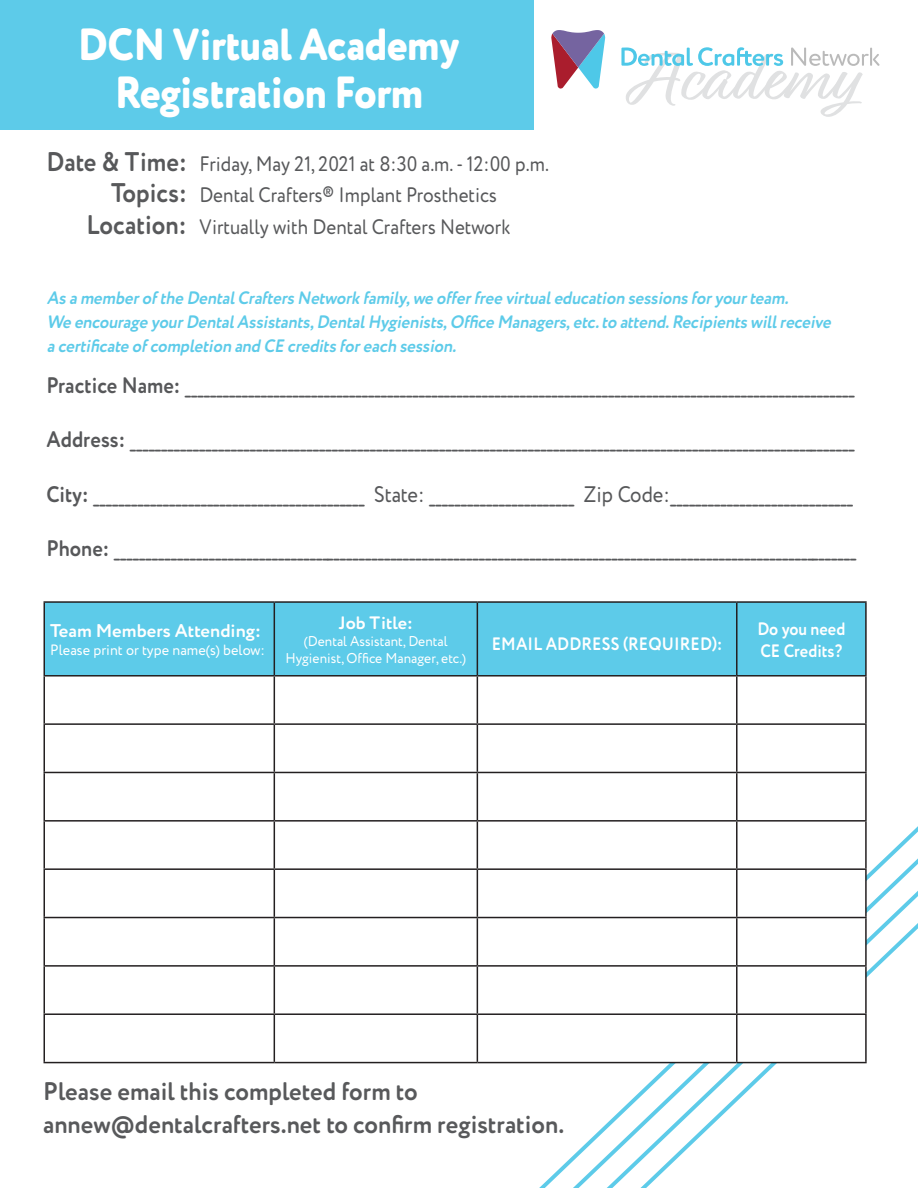
<style>
.page{position:relative;width:918px;height:1188px;background:#fff}
.page>*{position:absolute;margin:0;border:0;box-sizing:border-box;transform-origin:0 0}
.t1{font:72px "Relation Two";color:#e0e1e2}
.t2{font:800 45px/48px "Circe Rounded";letter-spacing:-.01em;color:#fff;text-align:center;scale:.9 1}
.t3{font:700 25.5px/33px "Circe Rounded";color:#58595b;scale:.95 1}
.t4{font:22.5px "Circe Rounded";color:#57585a;scale:.9 1}
.t5{font:21px "Circe Rounded";color:#58595b;scale:.9 1}
.t6{font:21px "Circe Rounded";color:#57585a;scale:.9 1}
.t7{font:700 18.45px "Circe Rounded";color:#fff}
.t8{font:italic 700 18px/24px "Circe Rounded";color:#5dcbe9;scale:.93 1}
.t9{font:700 18px/21.6px "Circe Rounded";letter-spacing:.005em;color:#fff;scale:.9 1}
.t10{font:700 18px "Circe Rounded";letter-spacing:.005em;color:#fff}
.t11{font:15px "Circe Rounded";color:#fff;scale:.95 1}
.t12{font:14.25px/17.1px "Circe Rounded";color:#fff;text-align:center;scale:.95 1}
.s1{font-weight:700;font-size:27px}
.s2{font-weight:700}
</style>
<div class="page">
<svg style="left:539px;top:826px;width:379px;height:362px"></svg>
<div style="left:0;top:0;width:534px;height:130px;background:#5dcbe9"></div>
<div style="left:45px;top:603px;width:820px;height:72px;background:#5dcbe9"></div>
<svg style="left:45px;top:677px;width:820px;height:385px"></svg>
<hr style="left:44px;top:601px;width:230px;height:2px;background:#231f20">
<hr style="left:44px;top:603px;width:1px;height:72px;background:#231f20">
<hr style="left:274px;top:601px;width:203px;height:2px;background:#231f20">
<hr style="left:274px;top:603px;width:1px;height:72px;background:#231f20">
<hr style="left:477px;top:601px;width:260px;height:2px;background:#231f20">
<hr style="left:477px;top:603px;width:1px;height:72px;background:#231f20">
<hr style="left:737px;top:601px;width:130px;height:2px;background:#231f20">
<hr style="left:736px;top:603px;width:2px;height:72px;background:#231f20">
<hr style="left:865px;top:603px;width:2px;height:72px;background:#231f20">
<hr style="left:44px;top:675px;width:230px;height:2px;background:#231f20">
<hr style="left:44px;top:677px;width:1px;height:46px;background:#231f20">
<hr style="left:274px;top:675px;width:203px;height:2px;background:#231f20">
<hr style="left:274px;top:677px;width:1px;height:46px;background:#231f20">
<hr style="left:477px;top:675px;width:260px;height:2px;background:#231f20">
<hr style="left:477px;top:677px;width:1px;height:46px;background:#231f20">
<hr style="left:737px;top:675px;width:130px;height:2px;background:#231f20">
<hr style="left:736px;top:677px;width:2px;height:46px;background:#231f20">
<hr style="left:865px;top:677px;width:2px;height:46px;background:#231f20">
<hr style="left:44px;top:723px;width:230px;height:2px;background:#231f20">
<hr style="left:44px;top:725px;width:1px;height:47px;background:#231f20">
<hr style="left:274px;top:723px;width:203px;height:2px;background:#231f20">
<hr style="left:274px;top:725px;width:1px;height:47px;background:#231f20">
<hr style="left:477px;top:723px;width:260px;height:2px;background:#231f20">
<hr style="left:477px;top:725px;width:1px;height:47px;background:#231f20">
<hr style="left:737px;top:723px;width:130px;height:2px;background:#231f20">
<hr style="left:736px;top:725px;width:2px;height:47px;background:#231f20">
<hr style="left:865px;top:725px;width:2px;height:47px;background:#231f20">
<hr style="left:44px;top:772px;width:230px;height:1px;background:#231f20">
<hr style="left:44px;top:773px;width:1px;height:47px;background:#231f20">
<hr style="left:274px;top:772px;width:203px;height:1px;background:#231f20">
<hr style="left:274px;top:773px;width:1px;height:47px;background:#231f20">
<hr style="left:477px;top:772px;width:260px;height:1px;background:#231f20">
<hr style="left:477px;top:773px;width:1px;height:47px;background:#231f20">
<hr style="left:737px;top:772px;width:130px;height:1px;background:#231f20">
<hr style="left:736px;top:773px;width:2px;height:47px;background:#231f20">
<hr style="left:865px;top:773px;width:2px;height:47px;background:#231f20">
<hr style="left:44px;top:820px;width:230px;height:2px;background:#231f20">
<hr style="left:44px;top:822px;width:1px;height:46px;background:#231f20">
<hr style="left:274px;top:820px;width:203px;height:2px;background:#231f20">
<hr style="left:274px;top:822px;width:1px;height:46px;background:#231f20">
<hr style="left:477px;top:820px;width:260px;height:2px;background:#231f20">
<hr style="left:477px;top:822px;width:1px;height:46px;background:#231f20">
<hr style="left:737px;top:820px;width:130px;height:2px;background:#231f20">
<hr style="left:736px;top:822px;width:2px;height:46px;background:#231f20">
<hr style="left:865px;top:822px;width:2px;height:46px;background:#231f20">
<hr style="left:44px;top:868px;width:230px;height:2px;background:#231f20">
<hr style="left:44px;top:870px;width:1px;height:47px;background:#231f20">
<hr style="left:274px;top:868px;width:203px;height:2px;background:#231f20">
<hr style="left:274px;top:870px;width:1px;height:47px;background:#231f20">
<hr style="left:477px;top:868px;width:260px;height:2px;background:#231f20">
<hr style="left:477px;top:870px;width:1px;height:47px;background:#231f20">
<hr style="left:737px;top:868px;width:130px;height:2px;background:#231f20">
<hr style="left:736px;top:870px;width:2px;height:47px;background:#231f20">
<hr style="left:865px;top:870px;width:2px;height:47px;background:#231f20">
<hr style="left:44px;top:917px;width:230px;height:1px;background:#231f20">
<hr style="left:44px;top:918px;width:1px;height:47px;background:#231f20">
<hr style="left:274px;top:917px;width:203px;height:1px;background:#231f20">
<hr style="left:274px;top:918px;width:1px;height:47px;background:#231f20">
<hr style="left:477px;top:917px;width:260px;height:1px;background:#231f20">
<hr style="left:477px;top:918px;width:1px;height:47px;background:#231f20">
<hr style="left:737px;top:917px;width:130px;height:1px;background:#231f20">
<hr style="left:736px;top:918px;width:2px;height:47px;background:#231f20">
<hr style="left:865px;top:918px;width:2px;height:47px;background:#231f20">
<hr style="left:44px;top:965px;width:230px;height:2px;background:#231f20">
<hr style="left:44px;top:967px;width:1px;height:46px;background:#231f20">
<hr style="left:274px;top:965px;width:203px;height:2px;background:#231f20">
<hr style="left:274px;top:967px;width:1px;height:46px;background:#231f20">
<hr style="left:477px;top:965px;width:260px;height:2px;background:#231f20">
<hr style="left:477px;top:967px;width:1px;height:46px;background:#231f20">
<hr style="left:737px;top:965px;width:130px;height:2px;background:#231f20">
<hr style="left:736px;top:967px;width:2px;height:46px;background:#231f20">
<hr style="left:865px;top:967px;width:2px;height:46px;background:#231f20">
<hr style="left:44px;top:1013px;width:230px;height:2px;background:#231f20">
<hr style="left:44px;top:1015px;width:1px;height:47px;background:#231f20">
<hr style="left:274px;top:1013px;width:203px;height:2px;background:#231f20">
<hr style="left:274px;top:1015px;width:1px;height:47px;background:#231f20">
<hr style="left:477px;top:1013px;width:260px;height:2px;background:#231f20">
<hr style="left:477px;top:1015px;width:1px;height:47px;background:#231f20">
<hr style="left:737px;top:1013px;width:130px;height:2px;background:#231f20">
<hr style="left:736px;top:1015px;width:2px;height:47px;background:#231f20">
<hr style="left:865px;top:1015px;width:2px;height:47px;background:#231f20">
<hr style="left:44px;top:1062px;width:230px;height:1px;background:#231f20">
<hr style="left:274px;top:1062px;width:203px;height:1px;background:#231f20">
<hr style="left:477px;top:1062px;width:260px;height:1px;background:#231f20">
<hr style="left:737px;top:1062px;width:130px;height:1px;background:#231f20">
<svg style="left:621px;top:47px;width:162px;height:19px"></svg>
<svg style="left:791px;top:47px;width:89px;height:19px"></svg>
<svg style="left:551px;top:30px;width:54px;height:59px"></svg>
<h2 class="t2" style="left:78px;top:22px;width:426px">DCN Virtual Academy<br>Registration Form</h2>
<p class="t6" style="left:46px;top:152px;width:560px"><span class="s1">Date &amp; Time:</span> Friday, May 21, 2021 at 8:30 a.m. - 12:00 p.m.</p>
<p class="t5" style="left:111px;top:183px;width:430px"><span class="s1">Topics:</span> Dental Crafters® Implant Prosthetics</p>
<p class="t5" style="left:87px;top:215px;width:472px"><span class="s1">Location:</span> Virtually with Dental Crafters Network</p>
<h1 class="t1" style="left:633px;top:31px;width:225px">Academy</h1>
<p class="t8" style="left:47px;top:287px;width:849px">Asamemberofthe DentalCraftersNetwork family,we offerfree virtualeducation sessionsforyourteam.<br>We encourage yourDentalAssistants,DentalHygienists,Office Managers,etc.to attend.Recipientswillreceive acertificate ofcompletion and CE creditsforeach session.</p>
<p class="t4" style="left:46px;top:372px;width:899px"><span class="s2">Practice Name:</span> __________________________________________________________________________________________________________</p>
<p class="t4" style="left:46px;top:426px;width:900px"><span class="s2">Address:</span> ___________________________________________________________________________________________________________________</p>
<p class="t4" style="left:46px;top:481px;width:898px"><span class="s2">City:</span> ___________________________________________ State: _______________________ Zip Code:_____________________________</p>
<p class="t4" style="left:46px;top:535px;width:901px"><span class="s2">Phone:</span> ______________________________________________________________________________________________________________________</p>
<p class="t7" style="left:50px;top:620px;width:212px">Team Members Attending:</p>
<p class="t11" style="left:50px;top:641px;width:228px">Please print or type name(s) below:</p>
<p class="t10" style="left:339px;top:612px;width:76px">Job Title:</p>
<p class="t12" style="left:286px;top:633px;width:192px">(Dental Assistant, Dental<br>Hygienist, Office Manager, etc.)</p>
<p class="t9" style="left:492px;top:634px;width:258px">EMAIL ADDRESS (REQUIRED):</p>
<p class="t9" style="left:757px;top:619px;width:99px">Do you need<br>CE Credits?</p>
<p class="t3" style="left:43px;top:1076px;width:550px">Please email this completed form to annew@dentalcrafters.net to confirm registration.</p>
</div>
